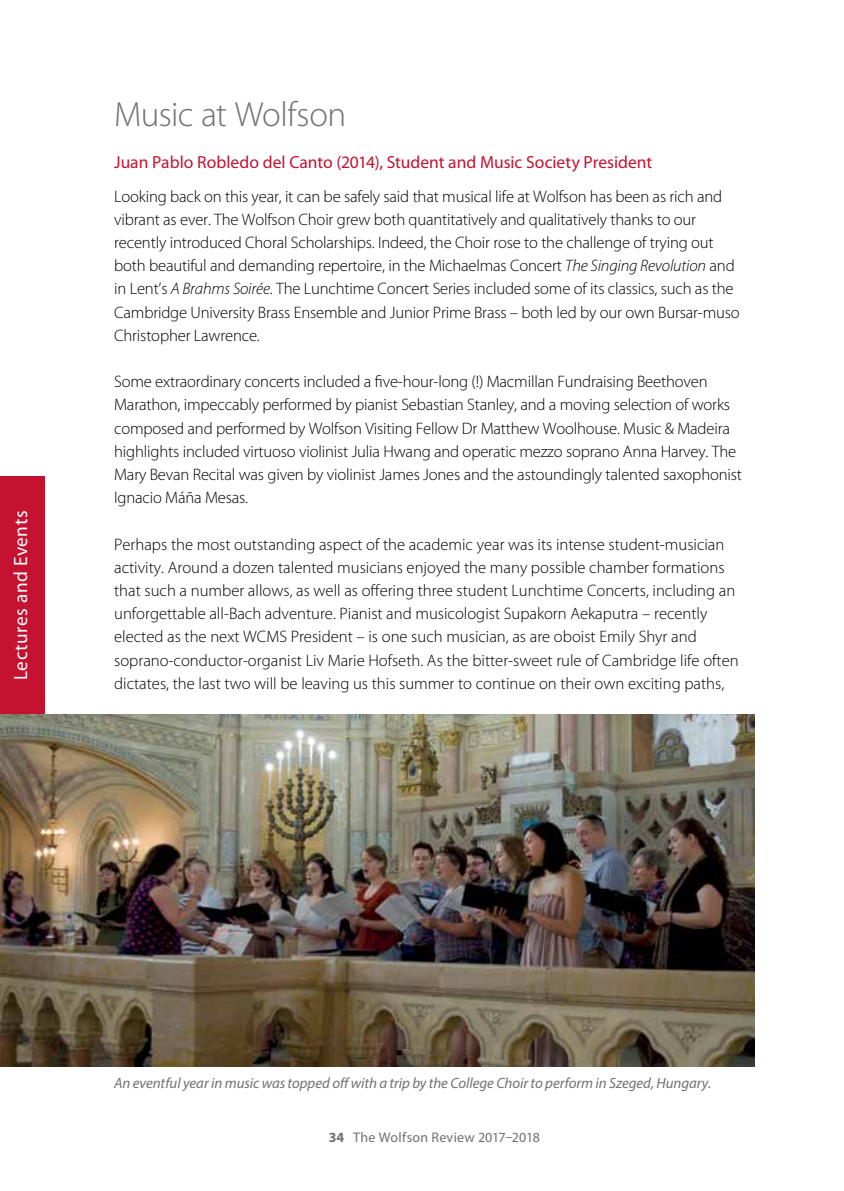
<style>
.page{position:relative;width:844px;height:1191px;background:#fff}
.page>*{position:absolute;margin:0;border:0;box-sizing:border-box;transform-origin:0 0}
.t1{font:300 35px "Myriad Pro";letter-spacing:-.015em;color:#717073}
.t2{font:19.25px "Myriad Pro";letter-spacing:.025em;color:#fff}
.t3{font:17.5px "Myriad Pro";color:#c41230}
.t4{font:300 16.62px/23.3px "Myriad Pro";letter-spacing:-.01em;color:#000}
.t5{font:italic 14.88px "Myriad Pro";letter-spacing:-.005em;color:#717073}
.t6{font:14px "Myriad Pro";letter-spacing:.02em;color:#717073}
.s1{font-style:italic}
.s2{font-weight:700}
</style>
<div class="page">
<div style="left:0;top:476px;width:45px;height:238px;background:#c41230"></div>
<img style="left:0;top:714px;width:754px;height:353px">
<p class="t2" style="left:9px;top:680px;width:171px;rotate:-90deg">Lectures and Events</p>
<h1 class="t1" style="left:114px;top:95px;width:233px">Music at Wolfson</h1>
<p class="t3" style="left:114px;top:152px;width:539px">Juan Pablo Robledo del Canto (2014), Student and Music Society President</p>
<p class="t4" style="left:114px;top:185px;width:627px">Looking back on this year, it can be safely said that musical life at Wolfson has been as rich and vibrant as ever. The Wolfson Choir grew both quantitatively and qualitatively thanks to our recently introduced Choral Scholarships. Indeed, the Choir rose to the challenge of trying out both beautiful and demanding repertoire, in the Michaelmas Concert <span class="s1">The Singing Revolution</span> and in Lent’s <span class="s1">A Brahms Soirée</span>. The Lunchtime Concert Series included some of its classics, such as the Cambridge University Brass Ensemble and Junior Prime Brass – both led by our own Bursar-muso Christopher Lawrence.</p>
<p class="t4" style="left:114px;top:370px;width:629px">Some extraordinary concerts included a five-hour-long (!) Macmillan Fundraising Beethoven Marathon, impeccably performed by pianist Sebastian Stanley, and a moving selection of works composed and performed by Wolfson Visiting Fellow Dr Matthew Woolhouse. Music &amp; Madeira highlights included virtuoso violinist Julia Hwang and operatic mezzo soprano Anna Harvey. The Mary Bevan Recital was given by violinist James Jones and the astoundingly talented saxophonist Ignacio Máña Mesas.</p>
<p class="t4" style="left:114px;top:532px;width:625px">Perhaps the most outstanding aspect of the academic year was its intense student-musician activity. Around a dozen talented musicians enjoyed the many possible chamber formations that such a number allows, as well as offering three student Lunchtime Concerts, including an unforgettable all-Bach adventure. Pianist and musicologist Supakorn Aekaputra – recently elected as the next WCMS President – is one such musician, as are oboist Emily Shyr and soprano-conductor-organist Liv Marie Hofseth. As the bitter-sweet rule of Cambridge life often dictates, the last two will be leaving us this summer to continue on their own exciting paths,</p>
<p class="t5" style="left:114px;top:1074px;width:598px">An eventful year in music was topped off with a trip by the College Choir to perform in Szeged, Hungary.</p>
<p class="t6" style="left:329px;top:1129px;width:213px"><span class="s2">34</span> The Wolfson Review 2017–2018</p>
</div>
